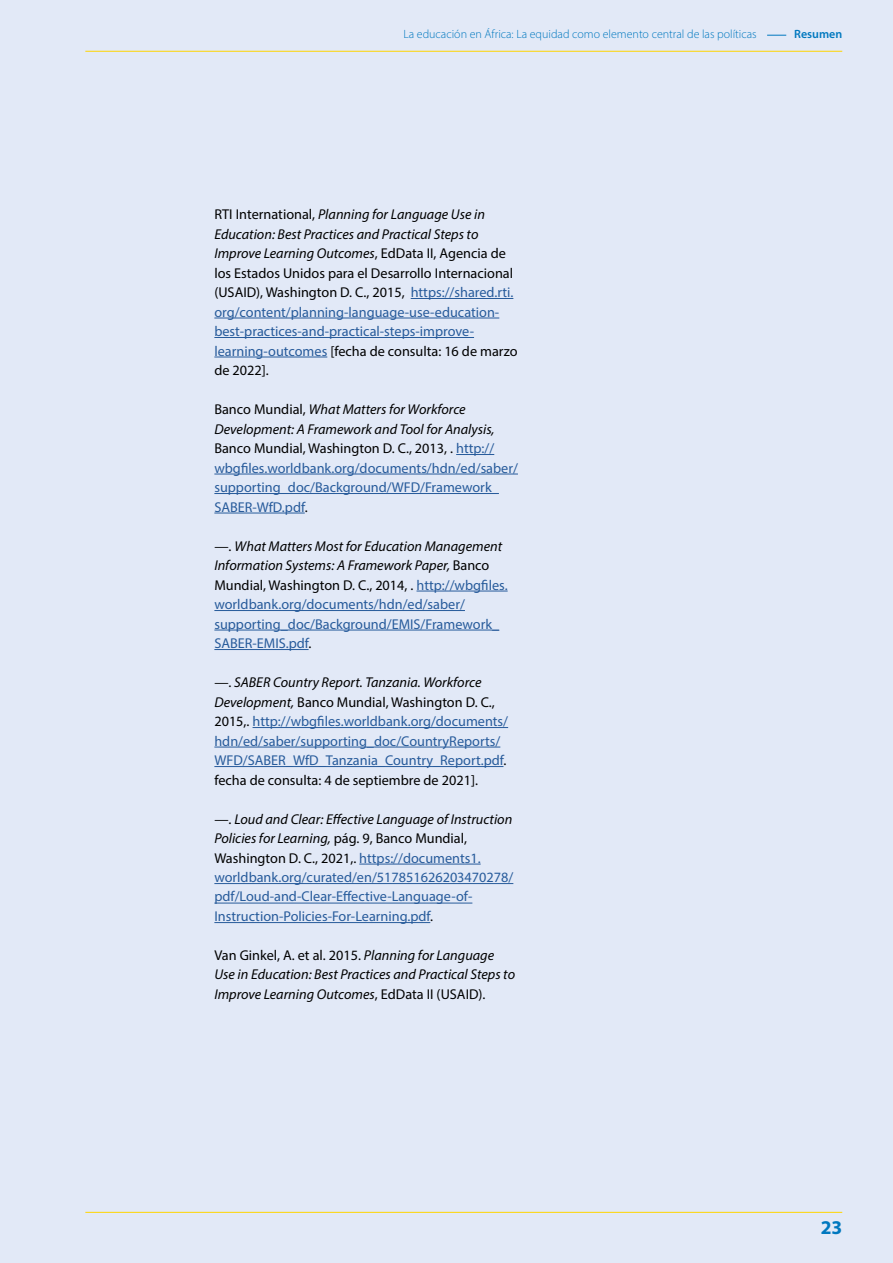
<style>
.page{position:relative;width:893px;height:1263px;background:#e2e9f7}
.page>*{position:absolute;margin:0;border:0;box-sizing:border-box;transform-origin:0 0}
.t1{font:700 19.5px "Myriad Pro";color:#0078bf}
.t2{font:14.25px/19.5px "Myriad Pro";color:#275b9b}
.t3{font:14.25px/19.5px "Myriad Pro";color:#000}
.t4{font:italic 14.25px/19.5px "Myriad Pro";color:#000}
.t5{font:300 12px "Myriad Pro";color:#0078bf}
.t6{font:600 12px "Myriad Pro";color:#0078bf}
.s1{font-style:italic}
.s2{color:#275b9b}
.s3{color:#000}
.s4{font-style:italic;color:#000}
.s5{font-style:normal}
</style>
<div class="page">
<hr style="left:411px;top:298px;width:102px;height:1px;background:#275b9b">
<hr style="left:214px;top:318px;width:285px;height:1px;background:#275b9b">
<hr style="left:214px;top:337px;width:260px;height:1px;background:#275b9b">
<hr style="left:214px;top:357px;width:113px;height:1px;background:#275b9b">
<hr style="left:456px;top:454px;width:38px;height:1px;background:#275b9b">
<hr style="left:214px;top:474px;width:304px;height:1px;background:#275b9b">
<hr style="left:214px;top:493px;width:285px;height:1px;background:#275b9b">
<hr style="left:214px;top:513px;width:91px;height:1px;background:#275b9b">
<hr style="left:416px;top:591px;width:92px;height:1px;background:#275b9b">
<hr style="left:214px;top:610px;width:251px;height:1px;background:#275b9b">
<hr style="left:214px;top:630px;width:285px;height:1px;background:#275b9b">
<hr style="left:214px;top:649px;width:95px;height:1px;background:#275b9b">
<hr style="left:253px;top:727px;width:255px;height:1px;background:#275b9b">
<hr style="left:214px;top:747px;width:286px;height:1px;background:#275b9b">
<hr style="left:214px;top:766px;width:289px;height:1px;background:#275b9b">
<hr style="left:359px;top:864px;width:122px;height:1px;background:#275b9b">
<hr style="left:214px;top:883px;width:299px;height:1px;background:#275b9b">
<hr style="left:214px;top:903px;width:258px;height:1px;background:#275b9b">
<hr style="left:214px;top:922px;width:216px;height:1px;background:#275b9b">
<hr style="left:85px;top:1212px;width:757px;height:1px;background:#ffd500">
<svg style="left:767px;top:35px;width:19px;height:1px"></svg>
<hr style="left:85px;top:51px;width:757px;height:1px;background:#ffd500">
<p class="t5" style="left:403px;top:27px;width:355px">La educación en África: La equidad como elemento central de las políticas</p>
<p class="t6" style="left:794px;top:27px;width:50px">Resumen</p>
<p class="t3" style="left:214px;top:204px;width:305px">RTI International, <span class="s1">Planning for Language Use in Education: Best Practices and Practical Steps to Improve Learning Outcomes</span>, EdData II, Agencia de los Estados Unidos para el Desarrollo Internacional (USAID), Washington D. C., 2015, <span class="s2">https://shared.rti. org/content/planning-language-use-education&shy;best-practices-and-practical-steps-improve&shy;learning-outcomes</span> [fecha de consulta: 16 de marzo de 2022].</p>
<p class="t2" style="left:214px;top:399px;width:305px"><span class="s3">Banco Mundial,</span> <span class="s4">What Matters for Workforce Development: A Framework and Tool for Analysis, </span><span class="s3">Banco Mundial, Washington D. C., 2013, .</span> http:// wbgfiles.worldbank.org/documents/hdn/ed/saber/ supporting_doc/Background/WFD/Framework_ SABER-WfD.pdf<span class="s3">.</span></p>
<p class="t2" style="left:214px;top:536px;width:295px"><span class="s3">—.</span> <span class="s4">What Matters Most for Education Management Information Systems: A Framework Paper,</span> <span class="s3">Banco Mundial, Washington D. C., 2014, .</span> http://wbgfiles. worldbank.org/documents/hdn/ed/saber/ supporting_doc/Background/EMIS/Framework_ SABER-EMIS.pdf<span class="s3">.</span></p>
<p class="t2" style="left:214px;top:672px;width:295px"><span class="s3">—.</span> <span class="s4">SABER Country Report. Tanzania. Workforce Development,</span> <span class="s3">Banco Mundial, Washington D. C., 2015,.</span> http://wbgfiles.worldbank.org/documents/ hdn/ed/saber/supporting_doc/CountryReports/ WFD/SABER_WfD_Tanzania_Country_Report.pdf<span class="s3">. fecha de consulta: 4 de septiembre de 2021].</span></p>
<p class="t2" style="left:214px;top:809px;width:300px"><span class="s3">—.</span> <span class="s4">Loud and Clear: Effective Language of Instruction Policies for Learning,</span> <span class="s3">pág. 9, Banco Mundial, Washington D. C., 2021,.</span> https://documents1. worldbank.org/curated/en/517851626203470278/ pdf/Loud-and-Clear-Effective-Language-of-Instruction-Policies-For-Learning.pdf<span class="s3">.</span></p>
<p class="t4" style="left:214px;top:945px;width:302px"><span class="s5">Van Ginkel, A. et al. 2015.</span> Planning for Language<br>Use in Education: Best Practices and Practical Steps to<br>Improve Learning Outcomes<span class="s5">, EdData II (USAID).</span></p>
<h1 class="t1" style="left:821px;top:1215px;width:23px">23</h1>
</div>
